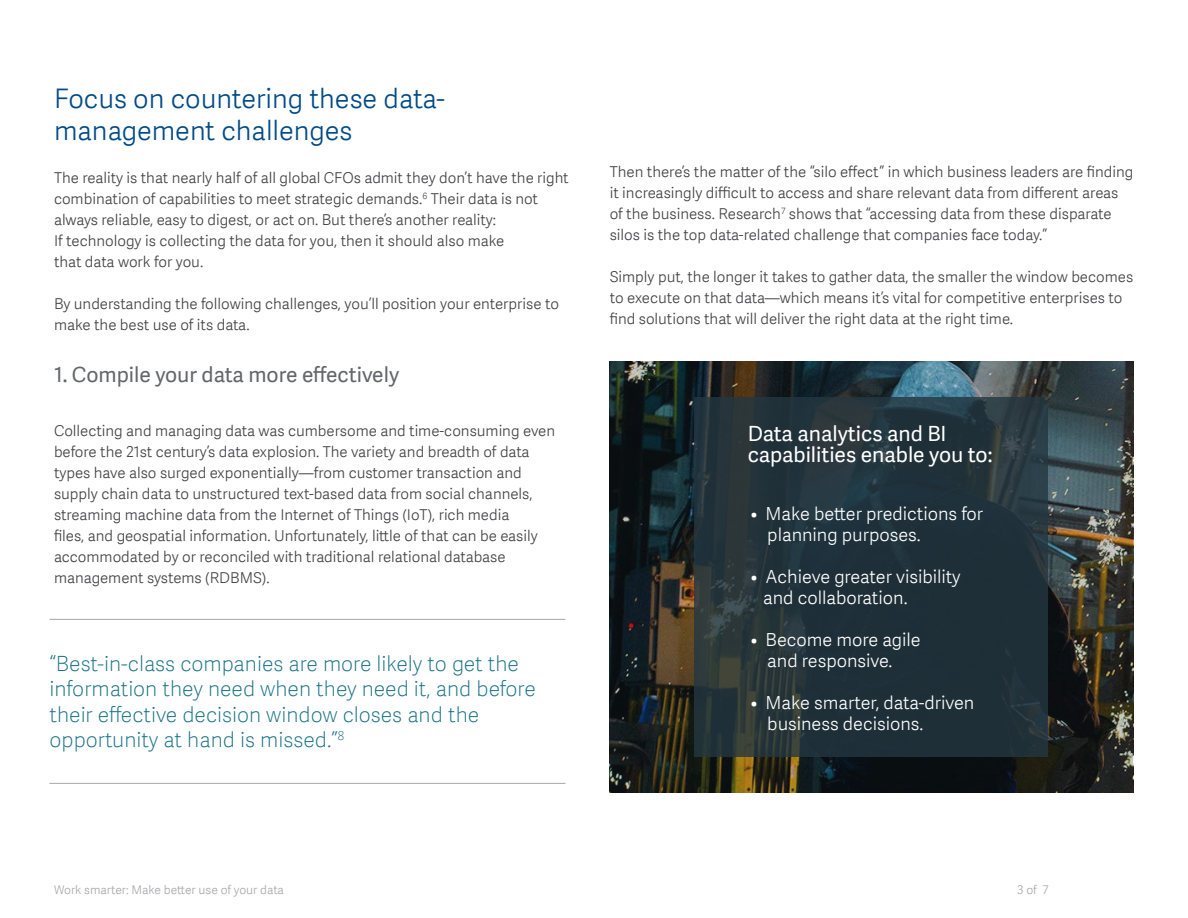
<style>
.page{position:relative;width:1188px;height:918px;background:#fff}
.page>*{position:absolute;margin:0;border:0;box-sizing:border-box;transform-origin:0 0}
.t1{font:27px/32.4px "Adelle Sans SAGE Lt";color:#004b87}
.t2{font:21px/25.2px "Adelle Sans SAGE Th";color:#177286}
.t3{font:21px/21px "Adelle Sans SAGE";color:#fff}
.t4{font:21px "Adelle Sans SAGE";color:#63666a}
.t5{font:18px/21px "Adelle Sans SAGE Lt";color:#fff}
.t6{font:15px/21px "Adelle Sans SAGE Lt";color:#424245}
.t7{font:12px "Adelle Sans SAGE Lt";color:#a7a8aa}
</style>
<div class="page">
<hr style="left:50px;top:619px;width:516px;height:1px;background:#a7a8aa">
<hr style="left:50px;top:783px;width:516px;height:1px;background:#a7a8aa">
<img style="left:610px;top:362px;width:523px;height:431px">
<svg style="left:694px;top:397px;width:354px;height:360px;fill:#1f3038"></svg>
<h1 class="t1" style="left:54px;top:81px;width:392px">Focus on countering these data&shy;management challenges</h1>
<p class="t6" style="left:54px;top:167px;width:516px">The reality is that nearly half of all global CFOs admit they don’t have the right combination of capabilities to meet strategic demands.<sup>6</sup> Their data is not always reliable, easy to digest, or act on. But there’s another reality:<br>If technology is collecting the data for you, then it should also make<br>that data work for you.</p>
<p class="t6" style="left:54px;top:293px;width:506px">By understanding the following challenges, you’ll position your enterprise to make the best use of its data.</p>
<h2 class="t4" style="left:54px;top:359px;width:347px">1. Compile your data more effectively</h2>
<p class="t6" style="left:54px;top:419px;width:503px">Collecting and managing data was cumbersome and time-consuming even before the 21st century’s data explosion. The variety and breadth of data types have also surged exponentially—from customer transaction and supply chain data to unstructured text-based data from social channels, streaming machine data from the Internet of Things (IoT), rich media<br>files, and geospatial information. Unfortunately, little of that can be easily accommodated by or reconciled with traditional relational database management systems (RDBMS).</p>
<h2 class="t2" style="left:50px;top:650px;width:488px">“Best-in-class companies are more likely to get the information they need when they need it, and before their effective decision window closes and the opportunity at hand is missed.”<sup>8</sup></h2>
<p class="t6" style="left:610px;top:161px;width:525px">Then there’s the matter of the “silo effect ” in which business leaders are finding it increasingly difficult to access and share relevant data from different areas of the business. Research<sup>7</sup> shows that “accessing data from these disparate silos is the top data-related challenge that companies face today.”</p>
<p class="t6" style="left:610px;top:266px;width:525px">Simply put, the longer it takes to gather data, the smaller the window becomes to execute on that data—which means it’s vital for competitive enterprises to find solutions that will deliver the right data at the right time.</p>
<h2 class="t3" style="left:748px;top:423px;width:246px">Data analytics and BI capabilities enable you to:</h2>
<p class="t5" style="left:767px;top:502px;width:217px;text-indent:-17px">• Make better predictions for planning purposes.</p>
<p class="t5" style="left:763px;top:565px;width:199px;text-indent:-12px">• Achieve greater visibility and collaboration.</p>
<p class="t5" style="left:767px;top:628px;width:155px;text-indent:-17px">• Become more agile and responsive.</p>
<p class="t5" style="left:767px;top:691px;width:209px;text-indent:-17px">• Make smarter, data-driven business decisions.</p>
<p class="t7" style="left:54px;top:882px;width:231px">Work smarter: Make better use of your data</p>
<p class="t7" style="left:1017px;top:881px;width:33px">3 of 7</p>
</div>
